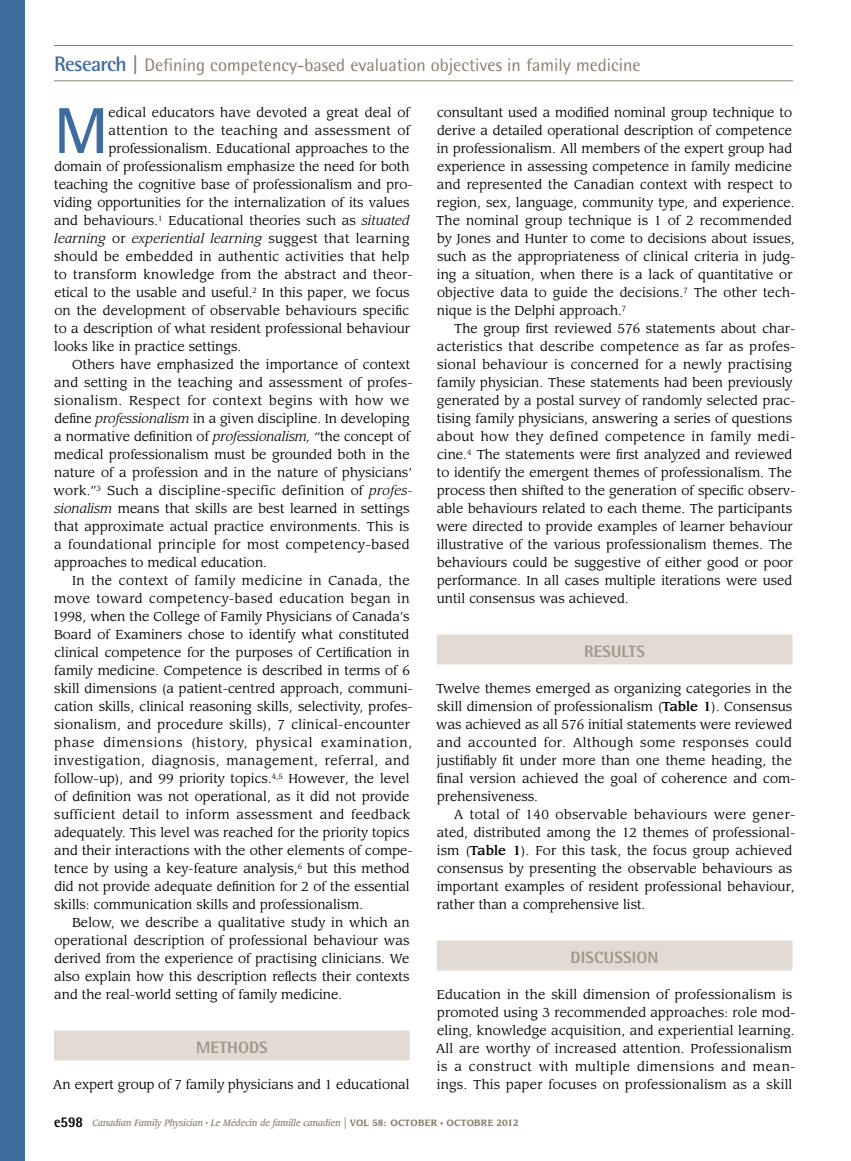
<style>
.page{position:relative;width:851px;height:1161px;background:#fff}
.page>*{position:absolute;margin:0;border:0;box-sizing:border-box;transform-origin:0 0}
.t1{font:700 64.95px "Rotis Semi Sans Std";color:#3f6c9f}
.t2{font:18px "Rotis Semi Sans Std";color:#887e6e}
.t3{font:800 16.5px "Rotis Semi Sans Std";letter-spacing:.005em;color:#a2988a}
.t4{font:12.75px/18px "Leawood Std";color:#000}
.t5{font:12.75px "Leawood Std";letter-spacing:.035em;color:#000}
.t6{font:12.75px "Leawood Std";letter-spacing:.02em;color:#000}
.t7{font:12.75px "Leawood Std";letter-spacing:.03em;color:#000}
.t8{font:italic 12.75px "Leawood Std";letter-spacing:.025em;color:#000}
.t9{font:12.75px "Leawood Std";letter-spacing:.025em;color:#000}
.t10{font:12.75px "Leawood Std";letter-spacing:.06em;color:#000}
.t11{font:italic 500 9px "Leawood Std";color:#887e6e;scale:.9 1}
.s1{font-weight:700;font-size:21px;color:#3f6c9f}
.s2{font-weight:700;font-size:21px}
.s3{font-style:italic}
.s4{font-style:normal}
.s5{font-weight:500}
.s6{font-family:"Rotis Semi Sans Std";font-weight:800;font-style:normal;font-size:15px;color:#000}
.s7{font-weight:400;font-style:normal;font-size:15px}
.s8{font-weight:700;font-style:normal}
.s9{font-weight:700;font-style:normal;font-size:7.5px}
</style>
<div class="page">
<div style="left:0;top:0;width:24px;height:1161px;background:#3f6c9f"></div>
<hr style="left:54px;top:45px;width:738px;height:1px;background:#887e6e">
<hr style="left:54px;top:80px;width:738px;height:1px;background:#887e6e">
<div style="left:54px;top:1030px;width:356px;height:30px;background:#e1dbd4"></div>
<div style="left:436px;top:634px;width:356px;height:30px;background:#e1dbd4"></div>
<div style="left:436px;top:940px;width:356px;height:30px;background:#e1dbd4"></div>
<h2 class="t2" style="left:54px;top:55px;width:588px"><span class="s1">Research</span> <span class="s2">|</span> Defining competency-based evaluation objectives in family medicine</h2>
<h1 class="t1" style="left:54px;top:91px;width:56px">M</h1>
<p class="t4" style="left:109px;top:104px;width:303px">edical educators have devoted a great deal of</p>
<p class="t4" style="left:436px;top:104px;width:361px">consultant used a modified nominal group technique to derive a detailed operational description of competence in professionalism. All members of the expert group had experience in assessing competence in family medicine and represented the Canadian context with respect to region, sex, language, community type, and experience.<br>The nominal group technique is 1 of 2 recommended by Jones and Hunter to come to decisions about issues, such as the appropriateness of clinical criteria in judg&shy;ing a situation, when there is a lack of quantitative or objective data to guide the decisions.<sup>7</sup> The other tech&shy;nique is the Delphi approach.<sup>7</sup></p>
<p class="t4" style="left:436px;top:320px;width:361px;text-indent:18px">The group first reviewed 576 statements about char&shy;acteristics that describe competence as far as profes&shy;sional behaviour is concerned for a newly practising family physician. These statements had been previously generated by a postal survey of randomly selected prac&shy;tising family physicians, answering a series of questions about how they defined competence in family medi&shy;cine.<sup>4</sup> The statements were first analyzed and reviewed to identify the emergent themes of professionalism. The process then shifted to the generation of specific observ&shy;able behaviours related to each theme. The participants were directed to provide examples of learner behaviour illustrative of the various professionalism themes. The behaviours could be suggestive of either good or poor performance. In all cases multiple iterations were used until consensus was achieved.</p>
<p class="t7" style="left:108px;top:123px;width:303px">attention to the teaching and assessment of</p>
<p class="t4" style="left:109px;top:140px;width:302px">professionalism. Educational approaches to the</p>
<p class="t4" style="left:54px;top:158px;width:356px">domain of professionalism emphasize the need for both</p>
<p class="t4" style="left:54px;top:176px;width:360px">teaching the cognitive base of professionalism and pro-</p>
<p class="t4" style="left:54px;top:194px;width:357px">viding opportunities for the internalization of its values</p>
<p class="t4" style="left:54px;top:212px;width:357px">and behaviours.<sup>1</sup> Educational theories such as <span class="s3">situated</span></p>
<p class="t8" style="left:54px;top:231px;width:357px">learning <span class="s4">or</span> experiential learning <span class="s4">suggest that learning</span></p>
<p class="t9" style="left:54px;top:249px;width:357px">should be embedded in authentic activities that help</p>
<p class="t6" style="left:54px;top:267px;width:360px">to transform knowledge from the abstract and theor-</p>
<p class="t4" style="left:54px;top:284px;width:356px">etical to the usable and useful.<sup>2</sup> In this paper, we focus</p>
<p class="t4" style="left:54px;top:302px;width:356px">on the development of observable behaviours specific</p>
<p class="t4" style="left:54px;top:320px;width:357px">to a description of what resident professional behaviour</p>
<p class="t4" style="left:54px;top:338px;width:189px">looks like in practice settings.</p>
<p class="t4" style="left:72px;top:356px;width:339px">Others have emphasized the importance of context</p>
<p class="t4" style="left:54px;top:374px;width:360px">and setting in the teaching and assessment of profes-</p>
<p class="t5" style="left:54px;top:393px;width:356px">sionalism. Respect for context begins with how we</p>
<p class="t4" style="left:54px;top:410px;width:357px">define <span class="s3">professionalism</span> in a given discipline. In developing</p>
<p class="t4" style="left:54px;top:428px;width:357px">a normative definition of <span class="s3">professionalism,</span> “the concept of</p>
<p class="t4" style="left:54px;top:446px;width:357px">medical professionalism must be grounded both in the</p>
<p class="t4" style="left:54px;top:464px;width:359px">nature of a profession and in the nature of physicians’</p>
<p class="t6" style="left:54px;top:483px;width:361px">work.”<sup>3</sup> Such a discipline-specific definition of <span class="s3">profes-</span></p>
<p class="t4" style="left:55px;top:500px;width:356px"><span class="s3">sionalism</span> means that skills are best learned in settings</p>
<p class="t4" style="left:54px;top:518px;width:356px">that approximate actual practice environments. This is</p>
<p class="t7" style="left:54px;top:537px;width:357px">a foundational principle for most competency-based</p>
<p class="t4" style="left:54px;top:554px;width:214px">approaches to medical education.</p>
<p class="t5" style="left:72px;top:573px;width:339px">In the context of family medicine in Canada, the</p>
<p class="t7" style="left:54px;top:591px;width:357px">move toward competency-based education began in</p>
<p class="t4" style="left:52px;top:608px;width:358px">1998, when the College of Family Physicians of Canada’s</p>
<p class="t4" style="left:54px;top:626px;width:357px">Board of Examiners chose to identify what constituted</p>
<p class="t4" style="left:54px;top:644px;width:357px">clinical competence for the purposes of Certification in</p>
<p class="t4" style="left:54px;top:662px;width:357px">family medicine. Competence is described in terms of 6</p>
<p class="t4" style="left:54px;top:680px;width:360px">skill dimensions (a patient-centred approach, communi-</p>
<p class="t4" style="left:54px;top:698px;width:360px">cation skills, clinical reasoning skills, selectivity, profes-</p>
<p class="t6" style="left:54px;top:717px;width:357px">sionalism, and procedure skills), 7 clinical-encounter</p>
<p class="t10" style="left:54px;top:735px;width:359px">phase dimensions (history, physical examination,</p>
<p class="t5" style="left:54px;top:753px;width:357px">investigation, diagnosis, management, referral, and</p>
<p class="t4" style="left:54px;top:770px;width:357px">follow-up), and 99 priority topics.<sup>4,5</sup> However, the level</p>
<p class="t4" style="left:54px;top:788px;width:356px">of definition was not operational, as it did not provide</p>
<p class="t5" style="left:54px;top:807px;width:358px">sufficient detail to inform assessment and feedback</p>
<p class="t4" style="left:54px;top:824px;width:356px">adequately. This level was reached for the priority topics</p>
<p class="t4" style="left:54px;top:842px;width:360px">and their interactions with the other elements of compe-</p>
<p class="t4" style="left:54px;top:860px;width:357px">tence by using a key-feature analysis,<sup>6</sup> but this method</p>
<p class="t4" style="left:54px;top:878px;width:357px">did not provide adequate definition for 2 of the essential</p>
<p class="t4" style="left:54px;top:896px;width:310px">skills: communication skills and professionalism.</p>
<p class="t4" style="left:72px;top:914px;width:339px">Below, we describe a qualitative study in which an</p>
<p class="t4" style="left:54px;top:932px;width:357px">operational description of professional behaviour was</p>
<p class="t4" style="left:54px;top:950px;width:356px">derived from the experience of practising clinicians. We</p>
<p class="t4" style="left:54px;top:968px;width:357px">also explain how this description reflects their contexts</p>
<p class="t4" style="left:54px;top:986px;width:289px">and the real-world setting of family medicine.</p>
<p class="t3" style="left:196px;top:1037px;width:53px">METHODS</p>
<p class="t4" style="left:53px;top:1076px;width:358px">An expert group of 7 family physicians and 1 educational</p>
<p class="t3" style="left:584px;top:641px;width:54px">RESU LTS</p>
<p class="t4" style="left:436px;top:680px;width:361px">Twelve themes emerged as organizing categories in the skill dimension of professionalism (<span class="s5">Table 1</span>). Consensus was achieved as all 576 initial statements were reviewed and accounted for. Although some responses could justifiably fit under more than one theme heading, the final version achieved the goal of coherence and com&shy;prehensiveness.</p>
<p class="t4" style="left:437px;top:806px;width:360px;text-indent:17px">A total of 140 observable behaviours were gener&shy;ated, distributed among the 12 themes of professional&shy;ism (<span class="s5">Table 1</span>). For this task, the focus group achieved consensus by presenting the observable behaviours as important examples of resident professional behaviour, rather than a comprehensive list.</p>
<p class="t3" style="left:570px;top:947px;width:10px">DISCUSSION</p>
<p class="t4" style="left:435px;top:986px;width:361px">Education in the skill dimension of professionalism is promoted using 3 recommended approaches: role mod&shy;eling, knowledge acquisition, and experiential learning.<br>All are worthy of increased attention. Professionalism is a construct with multiple dimensions and mean&shy;ings. This paper focuses on professionalism as a skill</p>
<p class="t11" style="left:54px;top:1118px;width:518px"><span class="s6">e598</span> Canadian Family Physician <sup>•</sup> Le Médecin de famille canadien <span class="s7">|</span> <span class="s8">VOL 58: OCTOBER</span> <span class="s9">•</span> <span class="s8">OCTOBRE 2012</span></p>
</div>
